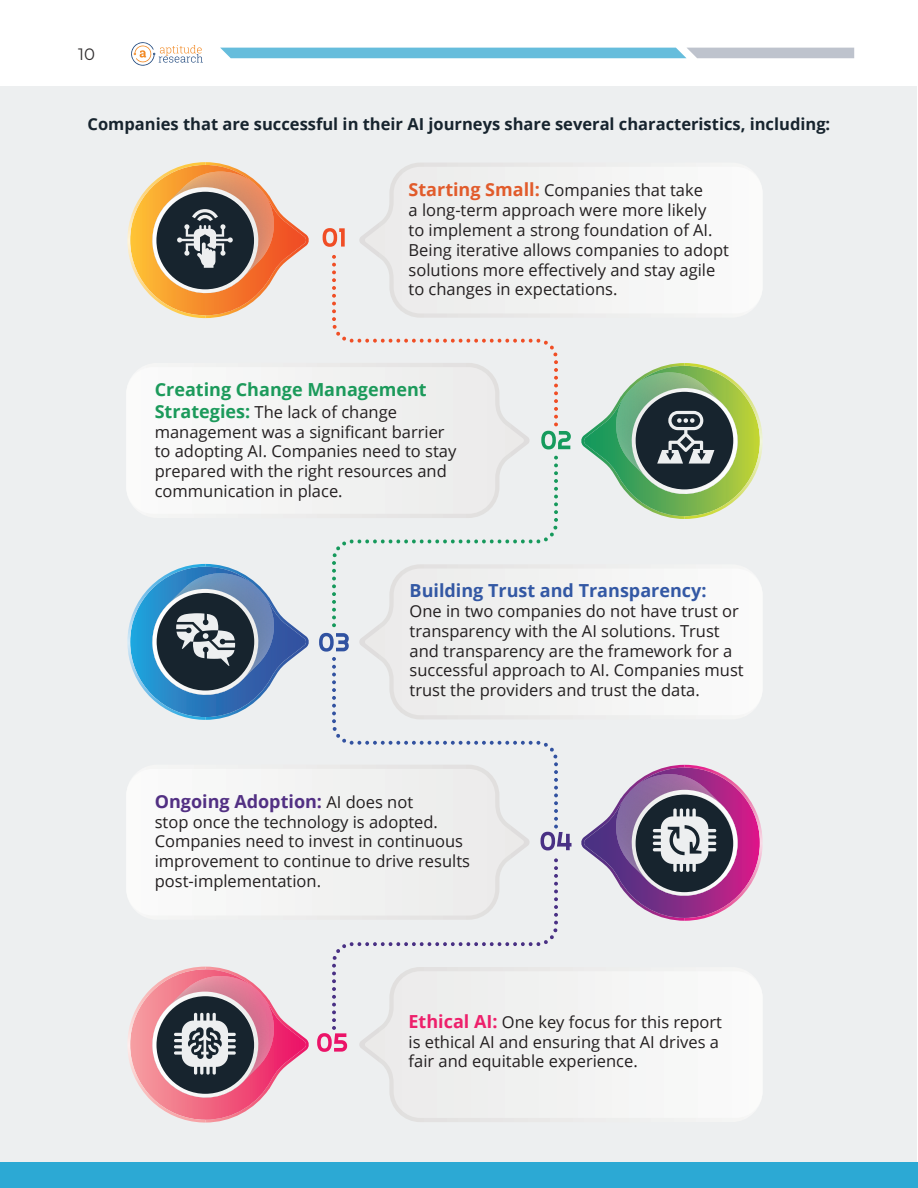
<style>
.page{position:relative;width:918px;height:1188px;background:#fff}
.page>*{position:absolute;margin:0;border:0;box-sizing:border-box;transform-origin:0 0}
.t1{font:700 18px "Open Sans";color:#3358a4}
.t2{font:700 18px "Open Sans";color:#523083}
.t3{font:700 18px "Open Sans";color:#1c9a5b}
.t4{font:16.5px/19.8px "Open Sans";color:#231f20}
.t5{font:700 16.5px "Open Sans";color:#17242e}
.t6{font:16.5px "Montserrat";color:#312f30}
.s1{font-weight:700;font-size:18px;color:#e15b2b}
.s2{font-weight:700;font-size:18px;color:#1c9a5b}
.s3{font-weight:400;font-size:16.5px;color:#231f20}
.s4{font-weight:700;font-size:18px;color:#ed206b}
</style>
<div class="page">
<svg style="left:131px;top:42px;width:72px;height:24px"></svg>
<svg style="left:220px;top:48px;width:634px;height:10px"></svg>
<div style="left:1px;top:87px;width:916px;height:1100px;background:#edeff0"></div>
<svg style="left:359px;top:163px;width:144px;height:83px"></svg>
<svg style="left:365px;top:167px;width:397px;height:146px"></svg>
<div style="left:698px;top:569px;width:64px;height:146px;background:#f9f9f9"></div>
<div style="left:126px;top:367px;width:395px;height:147px;background:#f6f6f6"></div>
<div style="left:126px;top:769px;width:396px;height:146px;background:#f6f6f6"></div>
<svg style="left:406px;top:1118px;width:97px;height:4px"></svg>
<svg style="left:367px;top:971px;width:395px;height:147px"></svg>
<svg style="left:323px;top:228px;width:22px;height:19px"></svg>
<svg style="left:332px;top:255px;width:239px;height:194px"></svg>
<svg style="left:317px;top:858px;width:241px;height:194px"></svg>
<svg style="left:319px;top:456px;width:253px;height:394px"></svg>
<svg style="left:127px;top:564px;width:182px;height:156px"></svg>
<svg style="left:581px;top:363px;width:182px;height:156px"></svg>
<svg style="left:127px;top:162px;width:182px;height:156px"></svg>
<svg style="left:581px;top:765px;width:182px;height:156px"></svg>
<div style="left:0;top:1163px;width:918px;height:25px;background:#2ca9d4"></div>
<svg style="left:128px;top:967px;width:181px;height:156px"></svg>
<p class="t6" style="left:78px;top:43px;width:18px">10</p>
<p class="t5" style="left:88px;top:112px;width:744px">Companies that are successful in their AI journeys share several characteristics, including:</p>
<p class="t4" style="left:409px;top:180px;width:322px"><span class="s1">Starting Small:</span> Companies that take<br>a long-term approach were more likely<br>to implement a strong foundation of AI.<br>Being iterative allows companies to adopt solutions more effectively and stay agile to changes in expectations.</p>
<p class="t3" style="left:155px;top:377px;width:273px">Creating Change Management</p>
<p class="t4" style="left:155px;top:402px;width:303px"><span class="s2">Strategies:</span> The lack of change management was a significant barrier to adopting AI. Companies need to stay prepared with the right resources and communication in place.</p>
<p class="t1" style="left:410px;top:578px;width:298px">Building Trust and Transparency:</p>
<p class="t4" style="left:410px;top:601px;width:336px">One in two companies do not have trust or transparency with the AI solutions. Trust and transparency are the framework for a successful approach to AI. Companies must trust the providers and trust the data.</p>
<p class="t2" style="left:155px;top:788px;width:260px">Ongoing Adoption: <span class="s3">AI does not</span></p>
<p class="t4" style="left:155px;top:811px;width:317px">stop once the technology is adopted.<br>Companies need to invest in continuous improvement to continue to drive results post-implementation.</p>
<p class="t4" style="left:409px;top:1012px;width:315px"><span class="s4">Ethical AI:</span> One key focus for this report is ethical AI and ensuring that AI drives a fair and equitable experience.</p>
</div>
